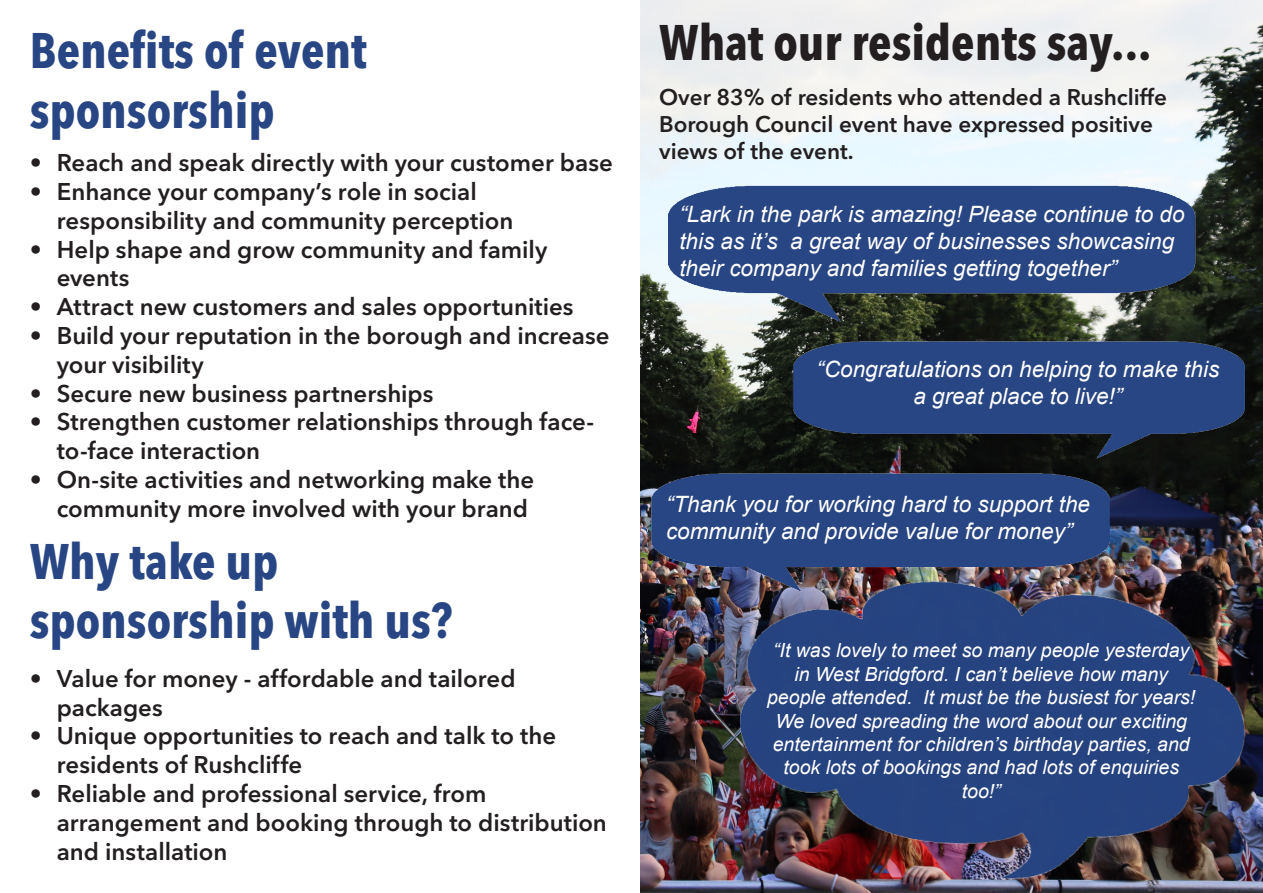
<style>
.page{position:relative;width:1263px;height:893px;background:#fff}
.page>*{position:absolute;margin:0;border:0;box-sizing:border-box;transform-origin:0 0}
.t1{font:700 condensed 49.5px "Avenir Next LT Pro";color:#284683}
.t2{font:700 condensed 49.5px "Avenir Next LT Pro";color:#231f20}
.t3{font:600 24px/28.8px "Avenir Next LT Pro";color:#231f20}
.t4{font:italic 22.5px/27px "Arial";color:#fff;text-align:center}
.t5{font:600 22.5px/27px "Avenir Next LT Pro";color:#231f20}
.t6{font:italic 19.5px/23.4px "Arial";color:#fff;text-align:center}
</style>
<div class="page">
<img style="left:640px;top:0;width:623px;height:893px">
<img style="left:641px;top:461px;width:472px;height:177px">
<img style="left:698px;top:559px;width:565px;height:334px">
<img style="left:791px;top:317px;width:465px;height:153px">
<img style="left:655px;top:172px;width:543px;height:203px">
<p class="t1" style="left:30px;top:21px;width:339px">Benefits of event</p>
<p class="t1" style="left:30px;top:80px;width:246px">sponsorship</p>
<p class="t3" style="left:30px;top:148px;width:584px">• Reach and speak directly with your customer base</p>
<p class="t3" style="left:57px;top:177px;width:458px;text-indent:-27px">• Enhance your company’s role in social responsibility and community perception</p>
<p class="t3" style="left:57px;top:235px;width:492px;text-indent:-27px">• Help shape and grow community and family events</p>
<p class="t3" style="left:30px;top:292px;width:545px">• Attract new customers and sales opportunities</p>
<p class="t3" style="left:57px;top:321px;width:554px;text-indent:-27px">• Build your reputation in the borough and increase your visibility</p>
<p class="t3" style="left:30px;top:379px;width:405px">• Secure new business partnerships</p>
<p class="t3" style="left:57px;top:407px;width:539px;text-indent:-27px">• Strengthen customer relationships through face&shy;to-face interaction</p>
<p class="t3" style="left:30px;top:465px;width:506px;text-align:right">• On-site activities and networking make the community more involved with your brand</p>
<p class="t1" style="left:30px;top:531px;width:250px">Why take up</p>
<p class="t1" style="left:30px;top:590px;width:424px">sponsorship with us?</p>
<p class="t3" style="left:57px;top:664px;width:460px;text-indent:-27px">• Value for money - affordable and tailored packages</p>
<p class="t3" style="left:57px;top:721px;width:501px;text-indent:-27px">• Unique opportunities to reach and talk to the residents of Rushcliffe</p>
<p class="t3" style="left:57px;top:779px;width:552px;text-indent:-27px">• Reliable and professional service, from arrangement and booking through to distribution and installation</p>
<p class="t2" style="left:659px;top:12px;width:494px">What our residents say...</p>
<p class="t5" style="left:659px;top:84px;width:509px">Over 83% of residents who attended a Rushcliffe<br>Borough Council event have expressed positive</p>
<p class="t5" style="left:659px;top:138px;width:196px">views of the event.</p>
<p class="t4" style="left:679px;top:200px;width:507px;text-align:left">“Lark in the park is amazing! Please continue to do this as it’s a great way of businesses showcasing their company and families getting together”</p>
<p class="t4" style="left:816px;top:356px;width:404px">“Congratulations on helping to make this a great place to live!”</p>
<p class="t4" style="left:666px;top:491px;width:425px">“Thank you for working hard to support the</p>
<p class="t4" style="left:666px;top:518px;width:408px">community and provide value for money”</p>
<p class="t6" style="left:767px;top:639px;width:430px">“It was lovely to meet so many people yesterday in West Bridgford. I can’t believe how many people attended. It must be the busiest for years!<br>We loved spreading the word about our exciting entertainment for children’s birthday parties, and took lots of bookings and had lots of enquiries too!”</p>
</div>
